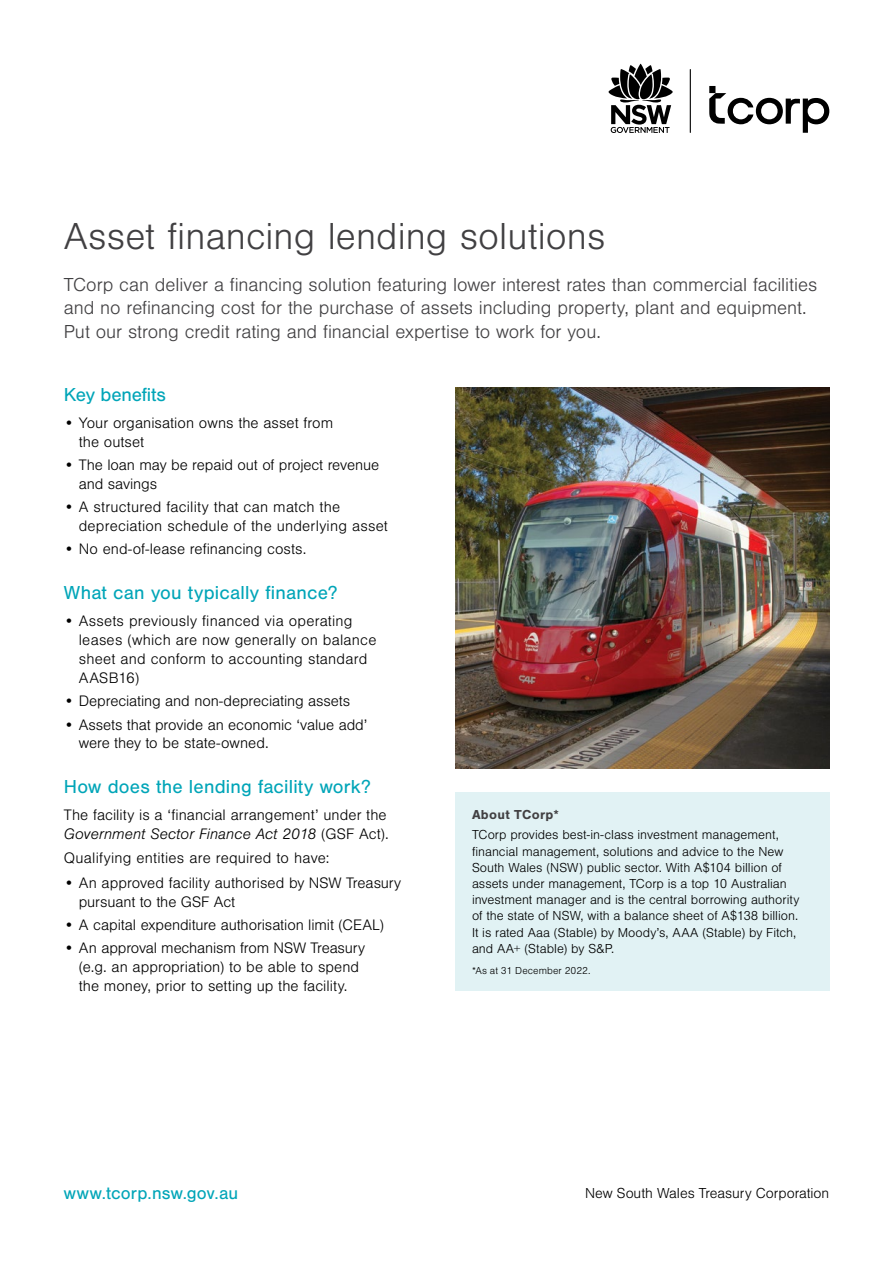
<style>
.page{position:relative;width:893px;height:1263px;background:#fff}
.page>*{position:absolute;margin:0;border:0;box-sizing:border-box;transform-origin:0 0}
.t1{font:300 39px "Nimbus San";color:#414042}
.t2{font:300 19.5px/23.4px "Nimbus San";letter-spacing:-.005em;color:#414042}
.t3{font:19.5px "Nimbus San";letter-spacing:.01em;color:#00a5b8}
.t4{font:19.5px "Nimbus San";letter-spacing:-.01em;color:#00a5b8}
.t5{font:18px "Nimbus San";letter-spacing:.01em;color:#00a5b8}
.t6{font:300 15.75px/18.9px "Nimbus San";letter-spacing:.005em;color:#000}
.t7{font:300 15px "Nimbus San";letter-spacing:-.005em;color:#000}
.t8{font:300 13.5px/16.2px "Nimbus San";color:#000}
.t9{font:700 13.5px "Nimbus San";letter-spacing:.025em;color:#414042}
.t10{font:300 10.5px "Nimbus San";letter-spacing:.01em;color:#000}
.s1{font-style:italic}
</style>
<div class="page">
<img style="left:455px;top:388px;width:374px;height:381px">
<svg style="left:709px;top:86px;width:120px;height:47px"></svg>
<hr style="left:690px;top:69px;width:1px;height:64px;background:#000">
<svg style="left:609px;top:64px;width:64px;height:69px"></svg>
<div style="left:455px;top:793px;width:374px;height:198px;background:#e1f2f4"></div>
<h1 class="t1" style="left:64px;top:215px;width:543px">Asset financing lending solutions</h1>
<p class="t2" style="left:64px;top:273px;width:755px">TCorp can deliver a financing solution featuring lower interest rates than commercial facilities and no refinancing cost for the purchase of assets including property, plant and equipment.<br>Put our strong credit rating and financial expertise to work for you.</p>
<p class="t4" style="left:64px;top:384px;width:103px">Key benefits</p>
<p class="t6" style="left:79px;top:414px;width:256px;text-indent:-15px">• Your organisation owns the asset from the outset</p>
<p class="t6" style="left:79px;top:456px;width:302px;text-indent:-15px">• The loan may be repaid out of project revenue and savings</p>
<p class="t6" style="left:79px;top:498px;width:311px;text-indent:-15px">• A structured facility that can match the depreciation schedule of the underlying asset</p>
<p class="t6" style="left:64px;top:540px;width:244px">• No end-of-lease refinancing costs.</p>
<p class="t3" style="left:64px;top:582px;width:275px">What can you typically finance?</p>
<p class="t6" style="left:79px;top:612px;width:299px;text-indent:-15px">• Assets previously financed via operating leases (which are now generally on balance sheet and conform to accounting standard AASB16)</p>
<p class="t6" style="left:64px;top:692px;width:288px">• Depreciating and non-depreciating assets</p>
<p class="t6" style="left:79px;top:715px;width:290px;text-indent:-15px">• Assets that provide an economic ‘value add’ were they to be state-owned.</p>
<p class="t3" style="left:64px;top:776px;width:308px">How does the lending facility work?</p>
<p class="t6" style="left:64px;top:806px;width:326px">The facility is a ‘financial arrangement’ under the<br><span class="s1">Government Sector Finance Act 2018</span> (GSF Act).</p>
<p class="t6" style="left:64px;top:848px;width:267px">Qualifying entities are required to have:</p>
<p class="t6" style="left:79px;top:874px;width:324px;text-indent:-15px">• An approved facility authorised by NSW Treasury pursuant to the GSF Act</p>
<p class="t6" style="left:64px;top:916px;width:322px">• A capital expenditure authorisation limit (CEAL)</p>
<p class="t6" style="left:64px;top:939px;width:303px;text-align:center">• An approval mechanism from NSW Treasury (e.g. an appropriation) to be able to spend the money, prior to setting up the facility.</p>
<p class="t9" style="left:472px;top:807px;width:88px">About TCorp*</p>
<p class="t8" style="left:472px;top:827px;width:329px">TCorp provides best-in-class investment management, financial management, solutions and advice to the New South Wales (NSW) public sector. With A$104 billion of assets under management, TCorp is a top 10 Australian investment manager and is the central borrowing authority of the state of NSW, with a balance sheet of A$138 billion.<br>It is rated Aaa (Stable) by Moody’s, AAA (Stable) by Fitch, and AA+ (Stable) by S&amp;P.</p>
<p class="t10" style="left:472px;top:965px;width:120px">*As at 31 December 2022.</p>
<p class="t5" style="left:64px;top:1183px;width:176px">www.tcorp.nsw.gov.au</p>
<p class="t7" style="left:585px;top:1185px;width:246px">New South Wales Treasury Corporation</p>
</div>
